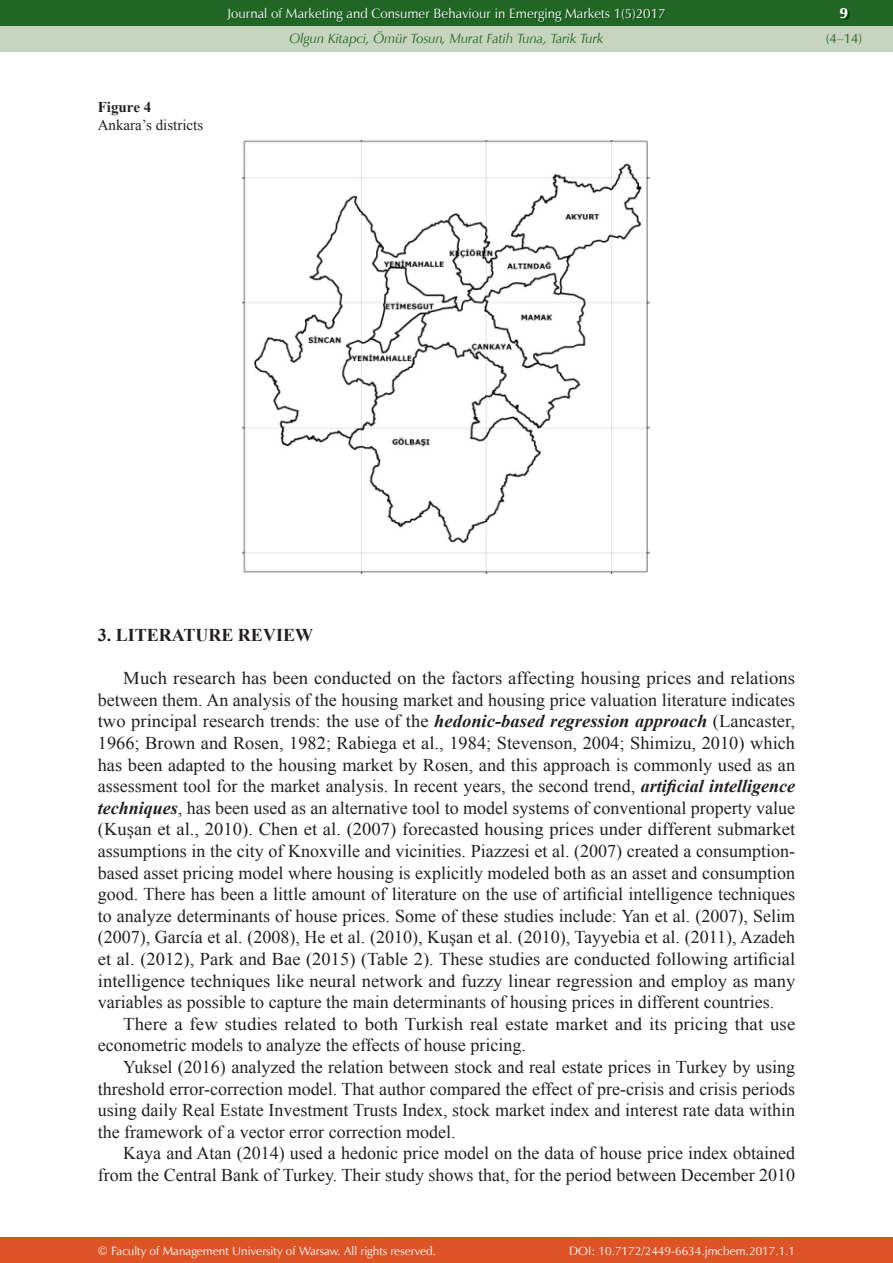
<style>
.page{position:relative;width:893px;height:1263px;background:#fff}
.page>*{position:absolute;margin:0;border:0;box-sizing:border-box;transform-origin:0 0}
.t1{font:18px/21.6px "Times New Roman";color:#231f20;text-align:justify;scale:1.04 1}
.t2{font:18px/21.6px "Times New Roman";color:#231f20;text-align:justify}
.t3{font:700 18px "Times New Roman";color:#231f20}
.t4{font:15px "Times New Roman";color:#231f20}
.t5{font:700 15px "Times New Roman";color:#231f20}
.t6{font:15px "Zapf Humnst Ult EU";color:#fff}
.t7{font:13.5px "Zapf Humnst EU";color:#fff}
.t8{font:italic 13.5px "Zapf Humnst EU";color:#226625}
.t9{font:13.5px "Zapf Humnst EU";color:#226625}
.t10{font:12px "Zapf Humnst EU";color:#fff}
.s1{font-weight:700;font-style:italic}
</style>
<div class="page">
<div style="left:0;top:0;width:893px;height:51px;background:#c6d4c0"></div>
<div style="left:0;top:1237px;width:893px;height:26px;background:#dd5326"></div>
<div style="left:0;top:0;width:893px;height:26px;background:#226625"></div>
<img style="left:228px;top:9px;width:438px;height:14px">
<svg style="left:841px;top:10px;width:8px;height:10px"></svg>
<img style="left:243px;top:141px;width:407px;height:433px">
<p class="t5" style="left:98px;top:99px;width:55px">Figure 4</p>
<p class="t4" style="left:98px;top:117px;width:107px">Ankara’s districts</p>
<p class="t7" style="left:227px;top:5px;width:440px">Journal of Marketing and Consumer Behaviour in Emerging Markets 1(5)2017</p>
<p class="t8" style="left:290px;top:30px;width:315px">Olgun Kitapci, Ömür Tosun, Murat Fatih Tuna, Tarik Turk</p>
<p class="t6" style="left:840px;top:4px;width:10px">9</p>
<p class="t9" style="left:826px;top:30px;width:38px">(4–14)</p>
<p class="t3" style="left:98px;top:625px;width:217px">3. LITERATURE REVIEW</p>
<p class="t1" style="left:98px;top:667px;width:672px;text-indent:26px">Much research has been conducted on the factors affecting housing prices and relations between them. An analysis of the housing market and housing price valuation literature indicates two principal research trends: the use of the <span class="s1">hedonic-based regression approach</span> (Lancaster, 1966; Brown and Rosen, 1982; Rabiega et al., 1984; Stevenson, 2004; Shimizu, 2010) which has been adapted to the housing market by Rosen, and this approach is commonly used as an assessment tool for the market analysis. In recent years, the second trend, <span class="s1">artificial intelligence techniques</span>, has been used as an alternative tool to model systems of conventional property value (Kuşan et al., 2010). Chen et al. (2007) forecasted housing prices under different submarket assumptions in the city of Knoxville and vicinities. Piazzesi et al. (2007) created a consumption&shy;based asset pricing model where housing is explicitly modeled both as an asset and consumption good. There has been a little amount of literature on the use of artificial intelligence techniques to analyze determinants of house prices. Some of these studies include: Yan et al. (2007), Selim (2007), García et al. (2008), He et al. (2010), Kuşan et al. (2010), Tayyebia et al. (2011), Azadeh et al. (2012), Park and Bae (2015) (Table 2). These studies are conducted following artificial intelligence techniques like neural network and fuzzy linear regression and employ as many variables as possible to capture the main determinants of housing prices in different countries.</p>
<p class="t1" style="left:98px;top:1013px;width:672px;text-indent:26px">There a few studies related to both Turkish real estate market and its pricing that use econometric models to analyze the effects of house pricing.</p>
<p class="t2" style="left:98px;top:1056px;width:699px;text-indent:26px">Yuksel (2016) analyzed the relation between stock and real estate prices in Turkey by using threshold error-correction model. That author compared the effect of pre-crisis and crisis periods using daily Real Estate Investment Trusts Index, stock market index and interest rate data within the framework of a vector error correction model.</p>
<p class="t2" style="left:98px;top:1142px;width:699px;text-align:right">Kaya and Atan (2014) used a hedonic price model on the data of house price index obtained from the Central Bank of Turkey. Their study shows that, for the period between December 2010</p>
<p class="t10" style="left:98px;top:1243px;width:340px">© Faculty of Management University of Warsaw. All rights reserved.</p>
<p class="t10" style="left:569px;top:1243px;width:227px">DOI: 10.7172/2449-6634.jmcbem.2017.1.1</p>
</div>
